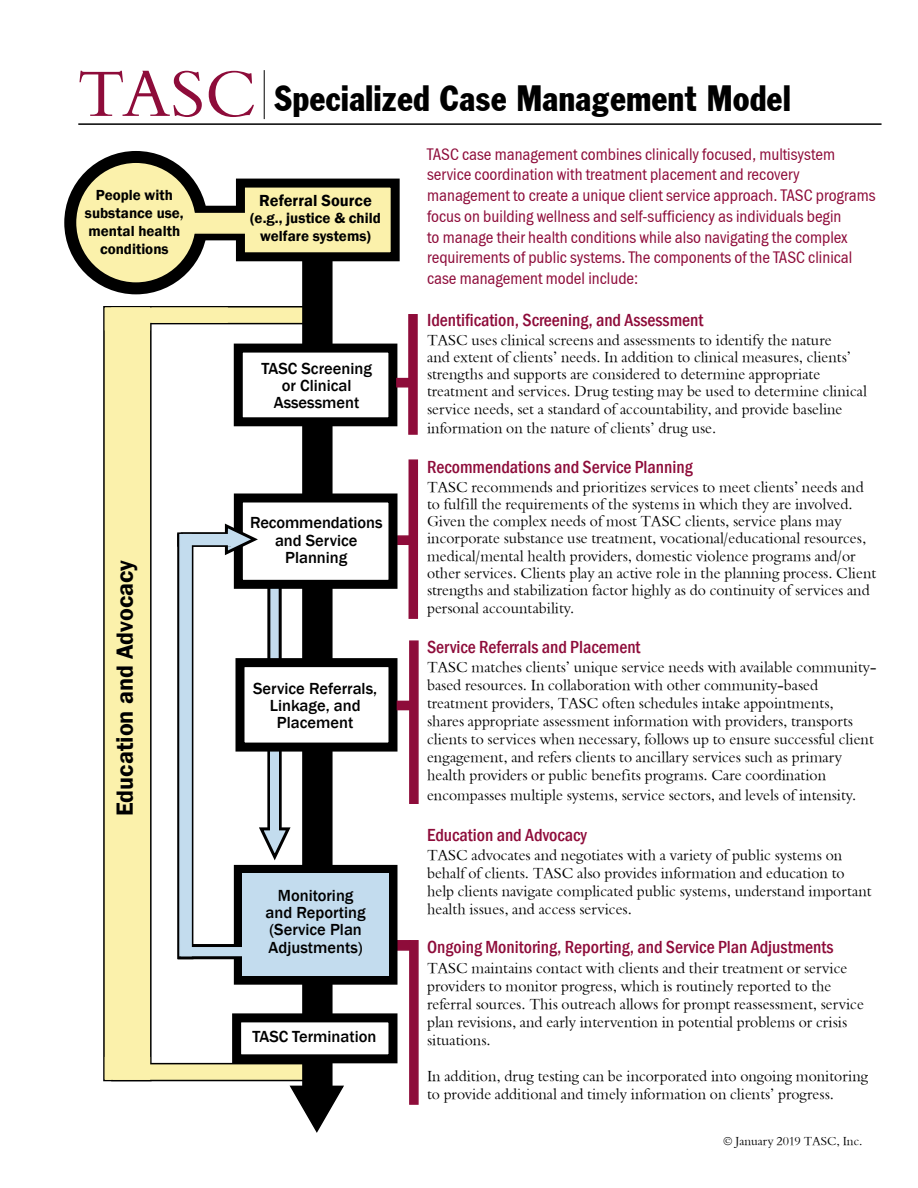
<style>
.page{position:relative;width:918px;height:1188px;background:#fff}
.page>*{position:absolute;margin:0;border:0;box-sizing:border-box;transform-origin:0 0}
.t1{font:66px "Bergamo";color:#8e0c3a}
.t2{font:38.25px "Franklin Cond Gothic";color:#000}
.t3{font:600 24px "Franklin Gothic";color:#000}
.t4{font:500 condensed 18px "Franklin Gothic";color:#8e0c3a}
.t5{font:17.25px/20.7px "Franklin Gothic Cond";color:#8e0c3a}
.t6{font:500 16.5px/17.2px "Franklin Gothic";color:#000;text-align:center}
.t7{font:600 16.5px "Franklin Gothic";color:#000}
.t8{font:15px/18px "Bergamo";color:#000}
.t9{font:600 15px/18px "Franklin Gothic";color:#000;text-align:center}
.t10{font:12px "Bergamo";color:#000}
</style>
<div class="page">
<div style="left:114px;top:307px;width:192px;height:17px;background:#fbf1ab"></div>
<div style="left:113px;top:306px;width:194px;height:18px;border:2px solid #000"></div>
<div style="left:104px;top:307px;width:47px;height:774px;background:#fbf1ab"></div>
<div style="left:103px;top:306px;width:49px;height:775px;border:2px solid #000"></div>
<div style="left:112px;top:1064px;width:192px;height:17px;background:#fbf1ab"></div>
<div style="left:111px;top:1063px;width:194px;height:18px;border:2px solid #000"></div>
<div style="left:396px;top:940px;width:15px;height:11px;background:#8e0c3a;border:2px solid #8e0c3a"></div>
<div style="left:409px;top:940px;width:10px;height:165px;background:#8e0c3a;border:2px solid #8e0c3a"></div>
<div style="left:234px;top:865px;width:164px;height:120px;border:9px solid #000"></div>
<div style="left:303px;top:247px;width:29px;height:847px;background:#000"></div>
<div style="left:302px;top:246px;width:31px;height:848px;border:2px solid #000"></div>
<div style="left:269px;top:567px;width:11px;height:275px;background:#c3dcee"></div>
<div style="left:267px;top:566px;width:15px;height:277px;border:3px solid #000"></div>
<svg style="left:259px;top:826px;width:32px;height:35px"></svg>
<div style="left:270px;top:725px;width:9px;height:112px;background:#c3dcee"></div>
<div style="left:409px;top:459px;width:9px;height:160px;background:#8e0c3a"></div>
<div style="left:397px;top:535px;width:15px;height:10px;background:#8e0c3a;border:2px solid #8e0c3a"></div>
<div style="left:176px;top:206px;width:99px;height:34px;border:9px solid #000"></div>
<hr style="left:78px;top:123px;width:804px;height:2px;background:#000">
<div style="left:70px;top:157px;width:132px;height:131px;background:#fbf1ab;border-radius:50%"></div>
<div style="left:64px;top:151px;width:144px;height:143px;border:12px solid #000;border-radius:50%"></div>
<div style="left:240px;top:183px;width:155px;height:74px;background:#fbf1ab"></div>
<div style="left:236px;top:179px;width:164px;height:82px;border:9px solid #000"></div>
<div style="left:238px;top:498px;width:155px;height:86px;background:#fff"></div>
<div style="left:234px;top:494px;width:164px;height:95px;border:9px solid #000"></div>
<div style="left:238px;top:348px;width:155px;height:74px;background:#fff"></div>
<div style="left:234px;top:344px;width:163px;height:82px;border:9px solid #000"></div>
<div style="left:240px;top:663px;width:153px;height:84px;background:#fff"></div>
<div style="left:236px;top:658px;width:162px;height:94px;border:9px solid #000"></div>
<div style="left:237px;top:1018px;width:156px;height:41px;background:#fff"></div>
<div style="left:232px;top:1013px;width:166px;height:50px;border:9px solid #000"></div>
<div style="left:192px;top:213px;width:56px;height:21px;background:#fbf1ab;border:2px solid #fbf1ab"></div>
<div style="left:177px;top:534px;width:16px;height:425px;border:3px solid #000"></div>
<div style="left:179px;top:946px;width:77px;height:12px;background:#c3dcee"></div>
<div style="left:178px;top:944px;width:79px;height:15px;border:3px solid #000"></div>
<div style="left:177px;top:532px;width:54px;height:15px;border:3px solid #000"></div>
<svg style="left:224px;top:521px;width:34px;height:37px"></svg>
<div style="left:181px;top:533px;width:49px;height:13px;background:#c3dcee"></div>
<div style="left:181px;top:532px;width:50px;height:15px;border:2px solid #000"></div>
<div style="left:408px;top:314px;width:10px;height:121px;background:#8e0c3a;border:2px solid #8e0c3a"></div>
<div style="left:396px;top:378px;width:15px;height:10px;background:#8e0c3a;border:2px solid #8e0c3a"></div>
<div style="left:409px;top:640px;width:10px;height:164px;background:#8e0c3a;border:2px solid #8e0c3a"></div>
<div style="left:397px;top:701px;width:14px;height:9px;background:#8e0c3a"></div>
<div style="left:242px;top:873px;width:147px;height:103px;background:#c3dcee"></div>
<svg style="left:289px;top:1085px;width:55px;height:48px"></svg>
<hr style="left:264px;top:70px;width:1px;height:49px;background:#000">
<div style="left:179px;top:534px;width:13px;height:422px;background:#c3dcee;border:2px solid #c3dcee"></div>
<div style="left:228px;top:532px;width:5px;height:15px;background:#c3dcee"></div>
<div style="left:105px;top:307px;width:45px;height:23px;background:#fbf1ab"></div>
<div style="left:111px;top:307px;width:117px;height:16px;background:#fbf1ab;border:2px solid #fbf1ab"></div>
<div style="left:105px;top:1057px;width:45px;height:23px;background:#fbf1ab"></div>
<h1 class="t1" style="left:77px;top:58px;width:181px">TASC</h1>
<h2 class="t2" style="left:273px;top:77px;width:519px">Specialized Case Management Model</h2>
<p class="t9" style="left:85px;top:186px;width:100px">People with substance use, mental health conditions</p>
<h3 class="t3" style="left:110px;top:816px;width:258px;rotate:-90deg">Education and Advocacy</h3>
<p class="t7" style="left:259px;top:191px;width:114px">Referral Source</p>
<p class="t9" style="left:250px;top:210px;width:132px;line-height:17.2px">(e.g., justice &amp; child welfare systems)</p>
<p class="t6" style="left:261px;top:360px;width:112px">TASC Screening or Clinical<br>Assessment</p>
<p class="t6" style="left:250px;top:514px;width:134px">Recommendations and Service<br>Planning</p>
<p class="t6" style="left:253px;top:680px;width:125px">Service Referrals,<br>Linkage, and<br>Placement</p>
<p class="t6" style="left:266px;top:887px;width:102px">Monitoring and Reporting (Service Plan<br>Adjustments)</p>
<p class="t6" style="left:252px;top:1028px;width:126px">TASC Termination</p>
<p class="t5" style="left:427px;top:144px;width:450px">TASC case management combines clinically focused, multisystem service coordination with treatment placement and recovery management to create a unique client service approach. TASC programs focus on building wellness and self-sufficiency as individuals begin<br>to manage their health conditions while also navigating the complex requirements of public systems. The components of the TASC clinical case management model include:</p>
<p class="t4" style="left:427px;top:308px;width:278px">Identification, Screening, and Assessment</p>
<p class="t8" style="left:427px;top:331px;width:441px;line-height:17.2px">TASC uses clinical screens and assessments to identify the nature<br>and extent of clients’ needs. In addition to clinical measures, clients’ strengths and supports are considered to determine appropriate treatment and services. Drug testing may be used to determine clinical service needs, set a standard of accountability, and provide baseline</p>
<p class="t8" style="left:427px;top:420px;width:291px">information on the nature of clients’ drug use.</p>
<p class="t4" style="left:427px;top:455px;width:267px">Recommendations and Service Planning</p>
<p class="t8" style="left:427px;top:478px;width:451px;line-height:17.4px">TASC recommends and prioritizes services to meet clients’ needs and to fulfill the requirements of the systems in which they are involved.<br>Given the complex needs of most TASC clients, service plans may incorporate substance use treatment, vocational/educational resources, medical/mental health providers, domestic violence programs and/or other services. Clients play an active role in the planning process. Client strengths and stabilization factor highly as do continuity of services and personal accountability.</p>
<p class="t4" style="left:427px;top:635px;width:215px">Service Referrals and Placement</p>
<p class="t8" style="left:427px;top:658px;width:451px">TASC matches clients’ unique service needs with available community&shy;based resources. In collaboration with other community-based treatment providers, TASC often schedules intake appointments,<br>shares appropriate assessment information with providers, transports clients to services when necessary, follows up to ensure successful client engagement, and refers clients to ancillary services such as primary health providers or public benefits programs. Care coordination</p>
<p class="t8" style="left:427px;top:786px;width:431px">encompasses multiple systems, service sectors, and levels of intensity.</p>
<p class="t4" style="left:427px;top:823px;width:161px">Education and Advocacy</p>
<p class="t8" style="left:427px;top:846px;width:446px">TASC advocates and negotiates with a variety of public systems on behalf of clients. TASC also provides information and education to help clients navigate complicated public systems, understand important health issues, and access services.</p>
<p class="t4" style="left:427px;top:936px;width:408px">Ongoing Monitoring, Reporting, and Service Plan Adjustments</p>
<p class="t8" style="left:427px;top:959px;width:438px">TASC maintains contact with clients and their treatment or service providers to monitor progress, which is routinely reported to the referral sources. This outreach allows for prompt reassessment, service plan revisions, and early intervention in potential problems or crisis situations.</p>
<p class="t8" style="left:427px;top:1067px;width:442px">In addition, drug testing can be incorporated into ongoing monitoring to provide additional and timely information on clients’ progress.</p>
<p class="t10" style="left:736px;top:1134px;width:128px">January 2019 TASC, Inc.</p>
</div>
